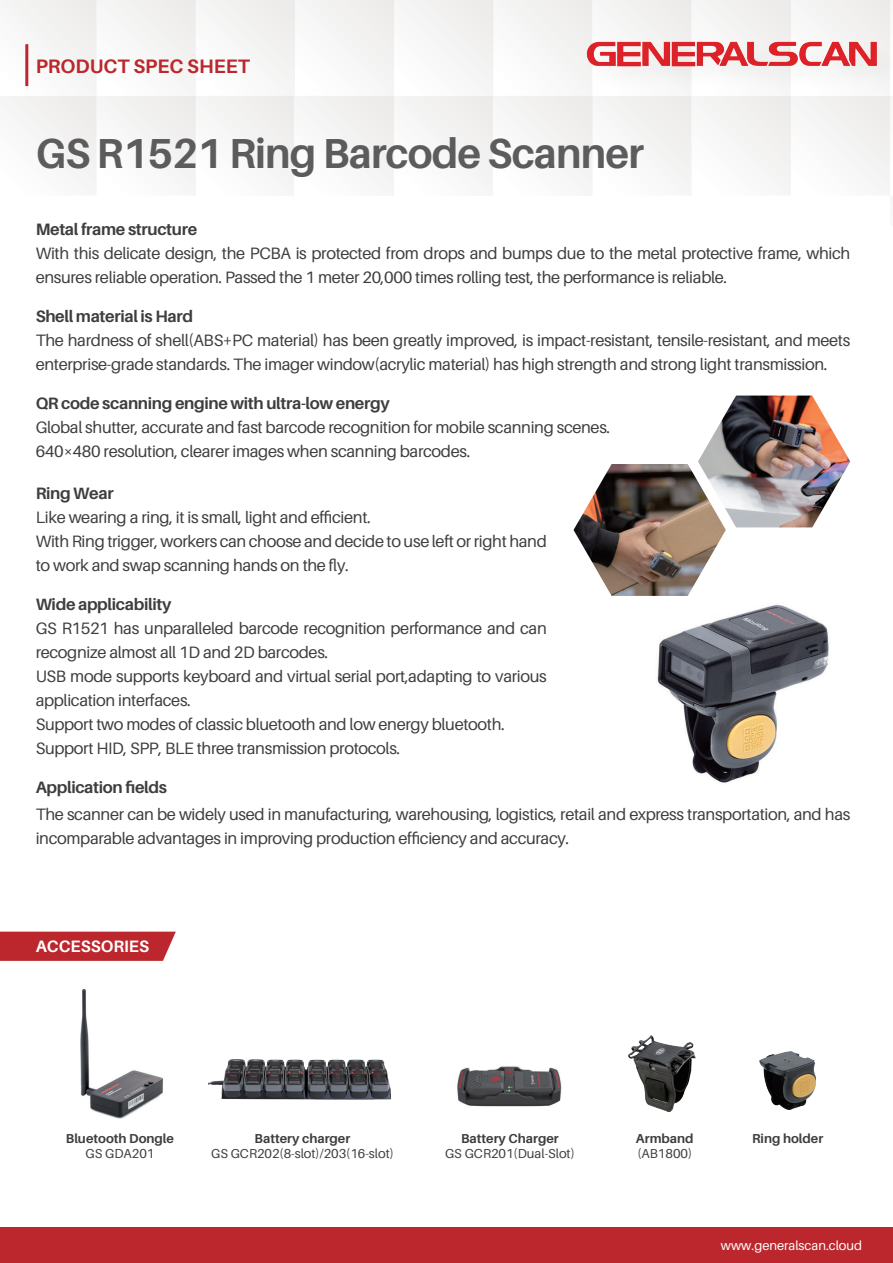
<style>
.page{position:relative;width:893px;height:1263px;background:#fff}
.page>*{position:absolute;margin:0;border:0;box-sizing:border-box;transform-origin:0 0}
.t1{font:700 42px "Aileron";letter-spacing:-.02em;color:#5c5c5f}
.t2{font:700 19.5px "Aileron";color:#bc272d}
.t3{font:16.5px/24px "Aileron";letter-spacing:-.02em;color:#3e3e3f}
.t4{font:700 16.5px "Aileron";letter-spacing:-.02em;color:#3e3e3f}
.t5{font:700 16.5px "Aileron";color:#fff}
.t6{font:12.9px "Aileron";color:#3e3e3f}
.t7{font:700 12.9px "Aileron";color:#3e3e3f}
.t8{font:12.9px "Aileron";color:#fff}
</style>
<div class="page">
<hr style="left:890px;top:196px;width:3px;height:30px;background:#f7f7f7">
<svg style="left:0;top:0;width:890px;height:193px"></svg>
<hr style="left:890px;top:0;width:3px;height:96px;background:#f8f8f7">
<img style="left:575px;top:30px;width:318px;height:69px">
<img style="left:587px;top:37px;width:291px;height:33px">
<div style="left:0;top:1227px;width:893px;height:36px;background:#bc272d"></div>
<hr style="left:25px;top:44px;width:3px;height:42px;background:#bc272d">
<svg style="left:0;top:932px;width:176px;height:29px;background:#be3035"></svg>
<img style="left:657px;top:604px;width:172px;height:179px">
<img style="left:698px;top:396px;width:152px;height:131px">
<img style="left:573px;top:464px;width:153px;height:132px">
<img style="left:209px;top:1059px;width:181px;height:40px">
<img style="left:759px;top:1052px;width:57px;height:57px">
<img style="left:628px;top:1036px;width:67px;height:76px">
<img style="left:457px;top:1066px;width:105px;height:41px">
<img style="left:80px;top:988px;width:83px;height:131px">
<p class="t2" style="left:36px;top:55px;width:216px">PRODUCT SPEC SHEET</p>
<h1 class="t1" style="left:36px;top:130px;width:609px">GS R1521 Ring Barcode Scanner</h1>
<p class="t4" style="left:36px;top:220px;width:163px">Metal frame structure</p>
<p class="t3" style="left:36px;top:241px;width:816px">With this delicate design, the PCBA is protected from drops and bumps due to the metal protective frame, which ensures reliable operation. Passed the 1 meter 20,000 times rolling test, the performance is reliable.</p>
<p class="t4" style="left:36px;top:307px;width:159px">Shell material is Hard</p>
<p class="t3" style="left:36px;top:328px;width:816px">The hardness of shell(ABS+PC material) has been greatly improved, is impact-resistant, tensile-resistant, and meets enterprise-grade standards. The imager window(acrylic material) has high strength and strong light transmission.</p>
<p class="t4" style="left:36px;top:394px;width:355px">QR code scanning engine with ultra-low energy</p>
<p class="t3" style="left:36px;top:415px;width:576px">Global shutter, accurate and fast barcode recognition for mobile scanning scenes.<br>640×480 resolution, clearer images when scanning barcodes.</p>
<p class="t4" style="left:36px;top:484px;width:79px">Ring Wear</p>
<p class="t3" style="left:36px;top:505px;width:513px">Like wearing a ring, it is small, light and efficient.<br>With Ring trigger, workers can choose and decide to use left or right hand to work and swap scanning hands on the fly.</p>
<p class="t4" style="left:36px;top:595px;width:137px">Wide applicability</p>
<p class="t3" style="left:36px;top:616px;width:513px">GS R1521 has unparalleled barcode recognition performance and can recognize almost all 1D and 2D barcodes.<br>USB mode supports keyboard and virtual serial port,adapting to various application interfaces.<br>Support two modes of classic bluetooth and low energy bluetooth.<br>Support HID, SPP, BLE three transmission protocols.</p>
<p class="t4" style="left:36px;top:778px;width:133px">Application fields</p>
<p class="t3" style="left:36px;top:803px;width:816px">The scanner can be widely used in manufacturing, warehousing, logistics, retail and express transportation, and has incomparable advantages in improving production efficiency and accuracy.</p>
<p class="t5" style="left:36px;top:937px;width:115px">ACCESSORIES</p>
<p class="t7" style="left:66px;top:1131px;width:110px">Bluetooth Dongle</p>
<p class="t6" style="left:86px;top:1146px;width:70px">GS GDA201</p>
<p class="t7" style="left:255px;top:1131px;width:97px">Battery charger</p>
<p class="t6" style="left:211px;top:1146px;width:184px">GS GCR202(8-slot)/203(16-slot)</p>
<p class="t6" style="left:445px;top:1146px;width:131px">GS GCR201(Dual-Slot)</p>
<p class="t7" style="left:461px;top:1131px;width:99px">Battery Charger</p>
<p class="t7" style="left:636px;top:1131px;width:59px">Armband</p>
<p class="t7" style="left:752px;top:1131px;width:73px">Ring holder</p>
<p class="t6" style="left:637px;top:1146px;width:56px">(AB1800)</p>
<p class="t8" style="left:721px;top:1238px;width:143px">www.generalscan.cloud</p>
</div>
